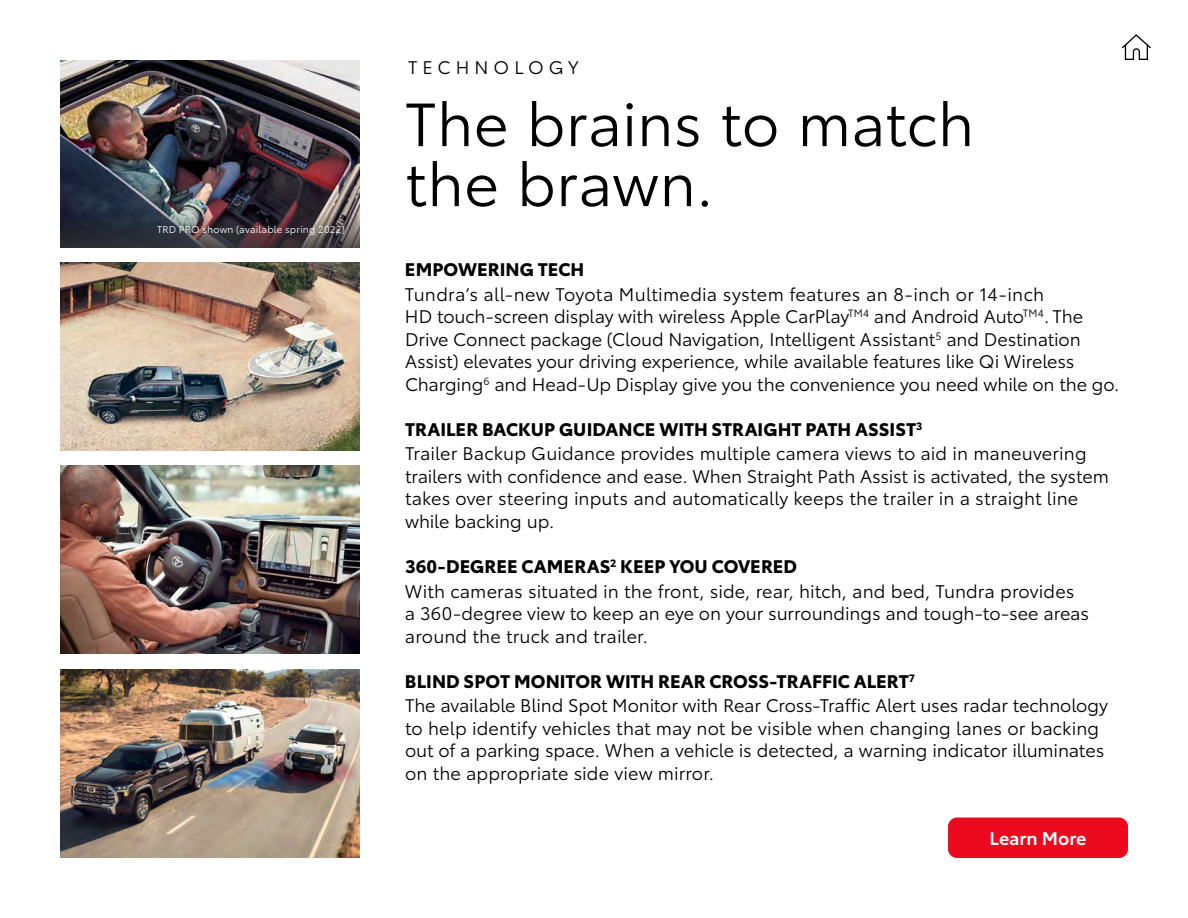
<style>
.page{position:relative;width:1188px;height:918px;background:#fff}
.page>*{position:absolute;margin:0;border:0;box-sizing:border-box;transform-origin:0 0}
.t1{font:60px/60px "Toyota Type";color:#000}
.t2{font:18px/22.5px "Toyota Type";color:#000}
.t3{font:700 18px "Toyota Type";letter-spacing:.005em;color:#000}
.t4{font:18px "Toyota Type";letter-spacing:.28em;color:#000}
.t5{font:600 18px "Toyota Type";color:#fff}
.t6{font:9.75px "Toyota Type";letter-spacing:.025em;color:#fff}
.s1{font-weight:700}
</style>
<div class="page">
<img style="left:60px;top:466px;width:300px;height:188px">
<img style="left:60px;top:60px;width:300px;height:128px">
<img style="left:60px;top:262px;width:300px;height:189px">
<img style="left:60px;top:670px;width:300px;height:188px">
<img style="left:60px;top:188px;width:300px;height:60px">
<svg style="left:1122px;top:34px;width:29px;height:26px"></svg>
<div style="left:948px;top:818px;width:180px;height:40px;background:#eb0a1e;border-radius:9px"></div>
<p class="t6" style="left:157px;top:223px;width:189px">TRD PRO shown (available spring 2022)</p>
<p class="t4" style="left:408px;top:54px;width:172px">TECHNOLOGY</p>
<h1 class="t1" style="left:405px;top:90px;width:571px">The brains to match the brawn.</h1>
<p class="t3" style="left:405px;top:256px;width:181px">EMPOWERING TECH</p>
<p class="t2" style="left:405px;top:282px;width:716px">Tundra’s all-new Toyota Multimedia system features an 8-inch or 14-inch<br>HD touch-screen display with wireless Apple CarPlay<sup>TM4</sup> and Android Auto<sup>TM4</sup>. The Drive Connect package (Cloud Navigation, Intelligent Assistant<sup>5</sup> and Destination Assist) elevates your driving experience, while available features like Qi Wireless Charging<sup>6</sup> and Head-Up Display give you the convenience you need while on the go.</p>
<p class="t2" style="left:405px;top:416px;width:683px;line-height:24.6px"><span class="s1">TRAILER BACKUP GUIDANCE WITH STRAIGHT PATH ASSIST</span><sup>3<br></sup>Trailer Backup Guidance provides multiple camera views to aid in maneuvering</p>
<p class="t2" style="left:405px;top:464px;width:705px">trailers with confidence and ease. When Straight Path Assist is activated, the system takes over steering inputs and automatically keeps the trailer in a straight line while backing up.</p>
<p class="t2" style="left:405px;top:553px;width:671px;line-height:24.6px"><span class="s1">360-DEGREE CAMERAS</span><sup>2</sup> <span class="s1">KEEP YOU COVERED<br></span>With cameras situated in the front, side, rear, hitch, and bed, Tundra provides</p>
<p class="t2" style="left:405px;top:601px;width:686px">a 360-degree view to keep an eye on your surroundings and tough-to-see areas around the truck and trailer.</p>
<p class="t2" style="left:405px;top:667px;width:704px;line-height:24.6px"><span class="s1">BLIND SPOT MONITOR WITH REAR CROSS-TRAFFIC ALERT</span><sup>7<br></sup>The available Blind Spot Monitor with Rear Cross-Traffic Alert uses radar technology</p>
<p class="t2" style="left:405px;top:716px;width:701px">to help identify vehicles that may not be visible when changing lanes or backing out of a parking space. When a vehicle is detected, a warning indicator illuminates on the appropriate side view mirror.</p>
<p class="t5" style="left:990px;top:824px;width:98px">Learn More</p>
</div>
